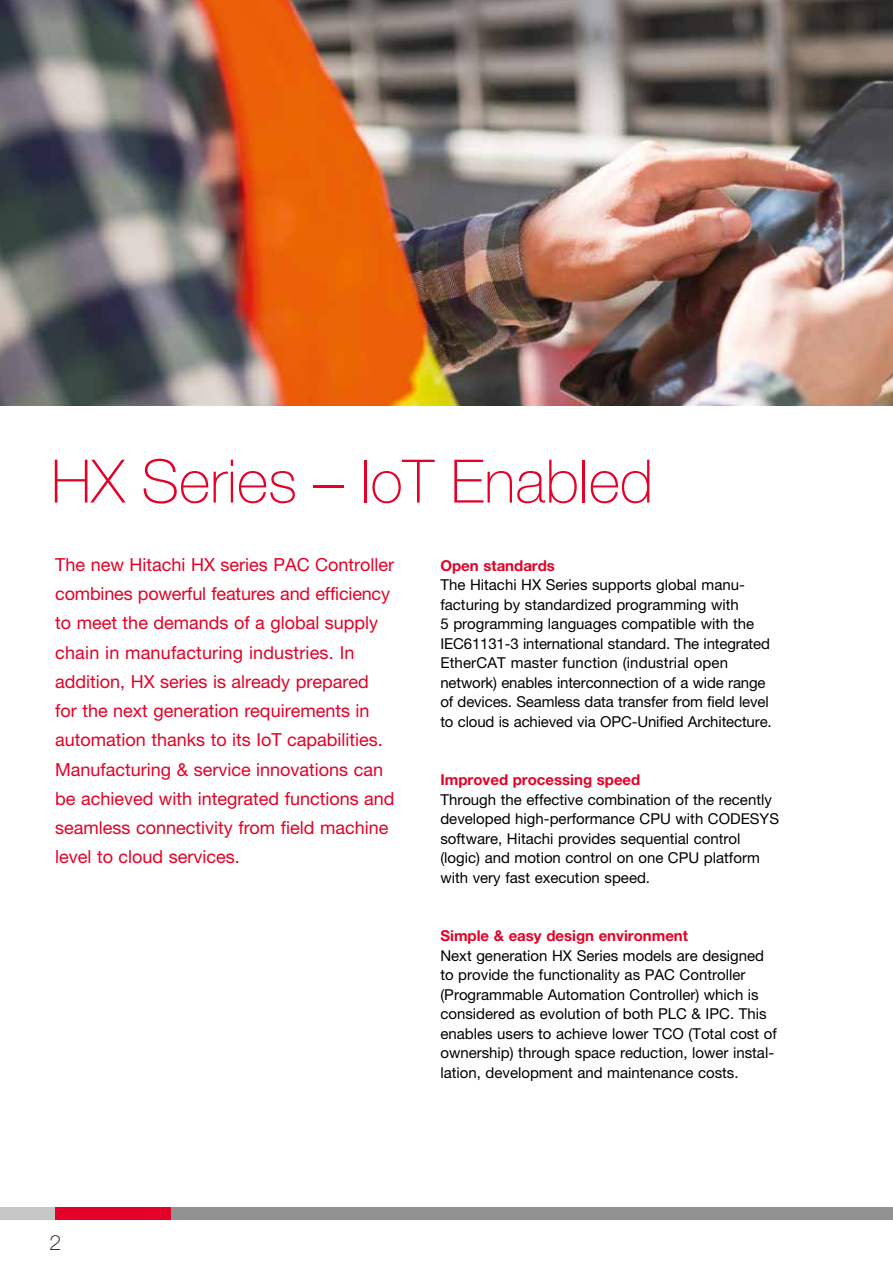
<style>
.page{position:relative;width:893px;height:1263px;background:#fff}
.page>*{position:absolute;margin:0;border:0;box-sizing:border-box;transform-origin:0 0}
.t1{font:100 60px "Helvetica Neue LT Pro";color:#e40026}
.t2{font:100 21px "Helvetica Neue LT Pro";color:#000}
.t3{font:18px/29.2px "Helvetica Neue LT Pro";color:#e40026}
.t4{font:15px/19.5px "Helvetica Neue LT Pro";color:#000}
.t5{font:700 15px "Helvetica Neue LT Pro";color:#e40026}
</style>
<div class="page">
<div style="left:0;top:1207px;width:56px;height:13px;background:#c5c6c6"></div>
<div style="left:159px;top:1207px;width:734px;height:13px;background:#919292"></div>
<div style="left:55px;top:1207px;width:116px;height:13px;background:#e40026"></div>
<img style="left:0;top:0;width:893px;height:405px">
<h1 class="t1" style="left:51px;top:447px;width:604px">HX Series – IoT Enabled</h1>
<p class="t3" style="left:55px;top:549px;width:341px">The new Hitachi HX series PAC Controller combines powerful features and efficiency to meet the demands of a global supply chain in manufacturing industries. In addition, HX series is already prepared for the next generation requirements in automation thanks to its IoT capabilities.<br>Manufacturing &amp; service innovations can be achieved with integrated functions and seamless connectivity from field machine level to cloud services.</p>
<p class="t5" style="left:440px;top:556px;width:116px">Open standards</p>
<p class="t4" style="left:440px;top:575px;width:333px">The Hitachi HX Series supports global manu&shy;facturing by standardized programming with<br>5 programming languages compatible with the IEC61131-3 international standard. The integrated EtherCAT master function (industrial open network) enables interconnection of a wide range of devices. Seamless data transfer from field level to cloud is achieved via OPC-Unified Architecture.</p>
<p class="t5" style="left:440px;top:771px;width:201px">Improved processing speed</p>
<p class="t4" style="left:440px;top:789px;width:340px">Through the effective combination of the recently developed high-performance CPU with CODESYS software, Hitachi provides sequential control (logic) and motion control on one CPU platform with very fast execution speed.</p>
<p class="t5" style="left:440px;top:927px;width:249px">Simple &amp; easy design environment</p>
<p class="t4" style="left:440px;top:945px;width:338px">Next generation HX Series models are designed to provide the functionality as PAC Controller (Programmable Automation Controller) which is considered as evolution of both PLC &amp; IPC. This enables users to achieve lower TCO (Total cost of ownership) through space reduction, lower instal&shy;lation, development and maintenance costs.</p>
<h2 class="t2" style="left:49px;top:1230px;width:13px">2</h2>
</div>
